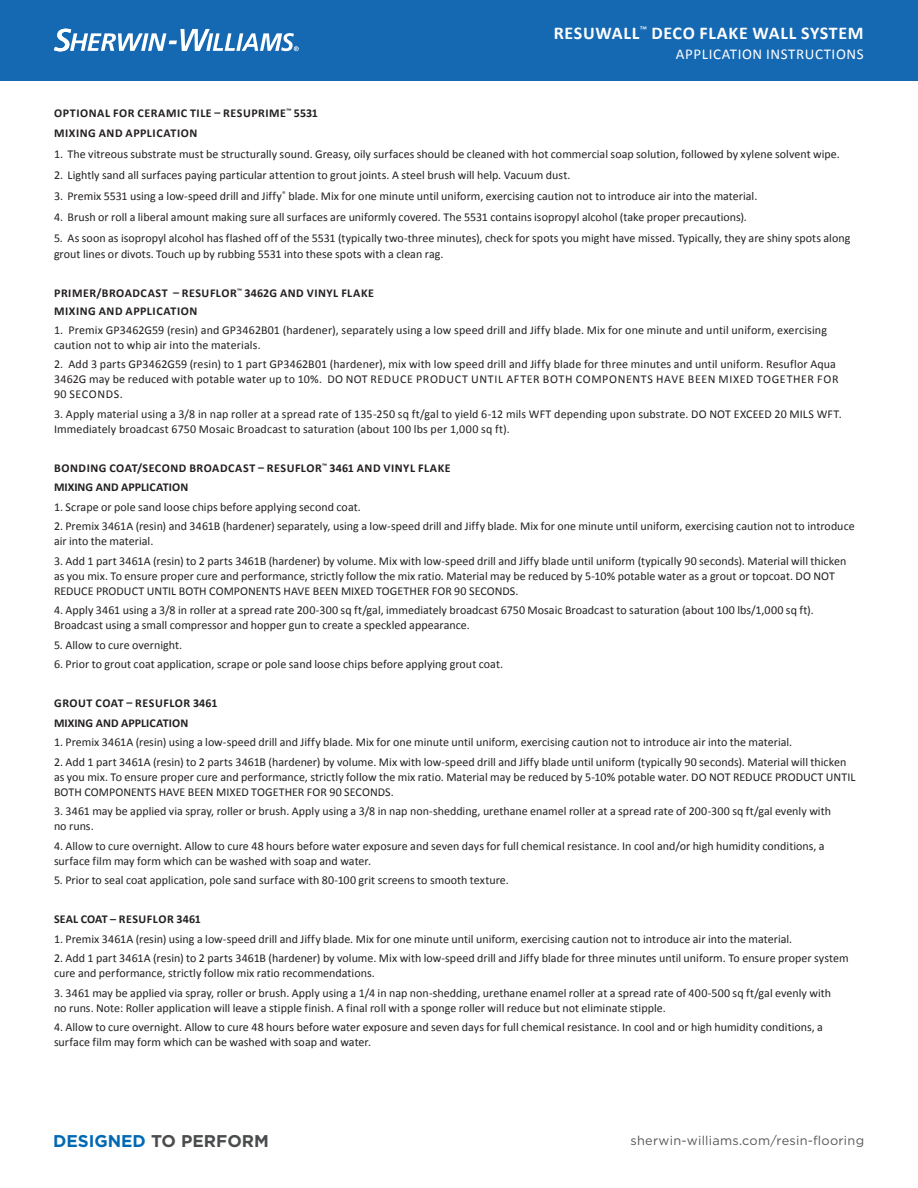
<style>
.page{position:relative;width:918px;height:1188px;background:#fff}
.page>*{position:absolute;margin:0;border:0;box-sizing:border-box;transform-origin:0 0}
.Backside_Product_Description{font:700 18px "Calibri";letter-spacing:.04em;color:#fff}
.t1{font:700 16.95px "Gotham";color:#4b4c4d}
.Backside_Product_Description-2{font:15px "Calibri";letter-spacing:.04em;color:#fff}
.t2{font:12.75px "Gotham";letter-spacing:.02em;color:#57585a}
.Paragraph{font:12px/15px "Calibri";letter-spacing:.005em;color:#231f20}
.Paragraph-2{font:700 12px "Calibri";letter-spacing:.04em;color:#231f20}
.Paragraph-3{font:700 12px "Calibri";letter-spacing:.005em;color:#231f20}
.Paragraph-4{font:700 12px "Calibri";letter-spacing:.015em;color:#231f20}
.s1{color:#0168b3}
</style>
<div class="page">
<div style="left:0;top:0;width:918px;height:80px;background:#1568b2"></div>
<svg style="left:54px;top:29px;width:245px;height:22px"></svg>
<p class="Backside_Product_Description" style="left:554px;top:20px;width:311px">RESUWALL<sup>™</sup> DECO FLAKE WALL SYSTEM</p>
<p class="Backside_Product_Description-2" style="left:676px;top:44px;width:189px">APPLICATION INSTRUCTIONS</p>
<p class="Paragraph-2" style="left:54px;top:105px;width:265px">OPTIONAL FOR CERAMIC TILE – RESUPRIME<sup>™</sup> 5531</p>
<p class="Paragraph-2" style="left:54px;top:124px;width:145px">MIXING AND APPLICATION</p>
<p class="Paragraph" style="left:54px;top:146px;width:787px">1. The vitreous substrate must be structurally sound. Greasy, oily surfaces should be cleaned with hot commercial soap solution, followed by xylene solvent wipe.</p>
<p class="Paragraph" style="left:54px;top:167px;width:518px">2. Lightly sand all surfaces paying particular attention to grout joints. A steel brush will help. Vacuum dust.</p>
<p class="Paragraph" style="left:54px;top:188px;width:705px">3. Premix 5531 using a low-speed drill and Jiffy<sup>®</sup> blade. Mix for one minute until uniform, exercising caution not to introduce air into the material.</p>
<p class="Paragraph" style="left:54px;top:209px;width:694px">4. Brush or roll a liberal amount making sure all surfaces are uniformly covered. The 5531 contains isopropyl alcohol (take proper precautions).</p>
<p class="Paragraph" style="left:54px;top:229px;width:798px;line-height:16.5px">5. As soon as isopropyl alcohol has flashed off of the 5531 (typically two-three minutes), check for spots you might have missed. Typically, they are shiny spots along grout lines or divots. Touch up by rubbing 5531 into these spots with a clean rag.</p>
<p class="Paragraph-2" style="left:54px;top:285px;width:321px">PRIMER/BROADCAST – RESUFLOR<sup>™</sup> 3462G AND VINYL FLAKE</p>
<p class="Paragraph-2" style="left:54px;top:303px;width:145px">MIXING AND APPLICATION</p>
<p class="Paragraph" style="left:54px;top:322px;width:775px">1. Premix GP3462G59 (resin) and GP3462B01 (hardener), separately using a low speed drill and Jiffy blade. Mix for one minute and until uniform, exercising caution not to whip air into the materials.</p>
<p class="Paragraph" style="left:54px;top:357px;width:786px">2. Add 3 parts GP3462G59 (resin) to 1 part GP3462B01 (hardener), mix with low speed drill and Jiffy blade for three minutes and until uniform. Resuflor Aqua<br>3462G may be reduced with potable water up to 10%. DO NOT REDUCE PRODUCT UNTIL AFTER BOTH COMPONENTS HAVE BEEN MIXED TOGETHER FOR<br>90 SECONDS.</p>
<p class="Paragraph" style="left:54px;top:406px;width:789px">3. Apply material using a 3/8 in nap roller at a spread rate of 135-250 sq ft/gal to yield 6-12 mils WFT depending upon substrate. DO NOT EXCEED 20 MILS WFT.<br>Immediately broadcast 6750 Mosaic Broadcast to saturation (about 100 lbs per 1,000 sq ft).</p>
<p class="Paragraph-2" style="left:54px;top:459px;width:398px">BONDING COAT/SECOND BROADCAST – RESUFLOR<sup>™</sup> 3461 AND VINYL FLAKE</p>
<p class="Paragraph-3" style="left:54px;top:479px;width:136px">MIXING AND APPLICATION</p>
<p class="Paragraph" style="left:54px;top:499px;width:308px">1. Scrape or pole sand loose chips before applying second coat.</p>
<p class="Paragraph" style="left:54px;top:519px;width:802px">2. Premix 3461A (resin) and 3461B (hardener) separately, using a low-speed drill and Jiffy blade. Mix for one minute until uniform, exercising caution not to introduce air into the material.</p>
<p class="Paragraph" style="left:54px;top:553px;width:794px">3. Add 1 part 3461A (resin) to 2 parts 3461B (hardener) by volume. Mix with low-speed drill and Jiffy blade until uniform (typically 90 seconds). Material will thicken as you mix. To ensure proper cure and performance, strictly follow the mix ratio. Material may be reduced by 5-10% potable water as a grout or topcoat. DO NOT<br>REDUCE PRODUCT UNTIL BOTH COMPONENTS HAVE BEEN MIXED TOGETHER FOR 90 SECONDS.</p>
<p class="Paragraph" style="left:54px;top:603px;width:761px">4. Apply 3461 using a 3/8 in roller at a spread rate 200-300 sq ft/gal, immediately broadcast 6750 Mosaic Broadcast to saturation (about 100 lbs/1,000 sq ft).<br>Broadcast using a small compressor and hopper gun to create a speckled appearance.</p>
<p class="Paragraph" style="left:54px;top:637px;width:130px">5. Allow to cure overnight.</p>
<p class="Paragraph" style="left:54px;top:657px;width:451px">6. Prior to grout coat application, scrape or pole sand loose chips before applying grout coat.</p>
<p class="Paragraph-2" style="left:54px;top:695px;width:165px">GROUT COAT – RESUFLOR 3461</p>
<p class="Paragraph-3" style="left:54px;top:714px;width:136px">MIXING AND APPLICATION</p>
<p class="Paragraph" style="left:54px;top:735px;width:740px">1. Premix 3461A (resin) using a low-speed drill and Jiffy blade. Mix for one minute until uniform, exercising caution not to introduce air into the material.</p>
<p class="Paragraph" style="left:54px;top:754px;width:803px">2. Add 1 part 3461A (resin) to 2 parts 3461B (hardener) by volume. Mix with low-speed drill and Jiffy blade until uniform (typically 90 seconds). Material will thicken as you mix. To ensure proper cure and performance, strictly follow the mix ratio. Material may be reduced by 5-10% potable water. DO NOT REDUCE PRODUCT UNTIL<br>BOTH COMPONENTS HAVE BEEN MIXED TOGETHER FOR 90 SECONDS.</p>
<p class="Paragraph" style="left:54px;top:804px;width:779px">3. 3461 may be applied via spray, roller or brush. Apply using a 3/8 in nap non-shedding, urethane enamel roller at a spread rate of 200-300 sq ft/gal evenly with no runs.</p>
<p class="Paragraph" style="left:54px;top:838px;width:772px">4. Allow to cure overnight. Allow to cure 48 hours before water exposure and seven days for full chemical resistance. In cool and/or high humidity conditions, a surface film may form which can be washed with soap and water.</p>
<p class="Paragraph" style="left:54px;top:873px;width:456px">5. Prior to seal coat application, pole sand surface with 80-100 grit screens to smooth texture.</p>
<p class="Paragraph-4" style="left:54px;top:911px;width:149px">SEAL COAT – RESUFLOR 3461</p>
<p class="Paragraph" style="left:54px;top:931px;width:740px">1. Premix 3461A (resin) using a low-speed drill and Jiffy blade. Mix for one minute until uniform, exercising caution not to introduce air into the material.</p>
<p class="Paragraph" style="left:54px;top:951px;width:796px">2. Add 1 part 3461A (resin) to 2 parts 3461B (hardener) by volume. Mix with low-speed drill and Jiffy blade for three minutes until uniform. To ensure proper system cure and performance, strictly follow mix ratio recommendations.</p>
<p class="Paragraph" style="left:54px;top:985px;width:779px">3. 3461 may be applied via spray, roller or brush. Apply using a 1/4 in nap non-shedding, urethane enamel roller at a spread rate of 400-500 sq ft/gal evenly with no runs. Note: Roller application will leave a stipple finish. A final roll with a sponge roller will reduce but not eliminate stipple.</p>
<p class="Paragraph" style="left:54px;top:1020px;width:771px">4. Allow to cure overnight. Allow to cure 48 hours before water exposure and seven days for full chemical resistance. In cool and or high humidity conditions, a surface film may form which can be washed with soap and water.</p>
<p class="t1" style="left:53px;top:1129px;width:217px"><span class="s1">DESIGNED</span> TO PERFORM</p>
<p class="t2" style="left:631px;top:1132px;width:235px">sherwin-williams.com/resin-flooring</p>
</div>
